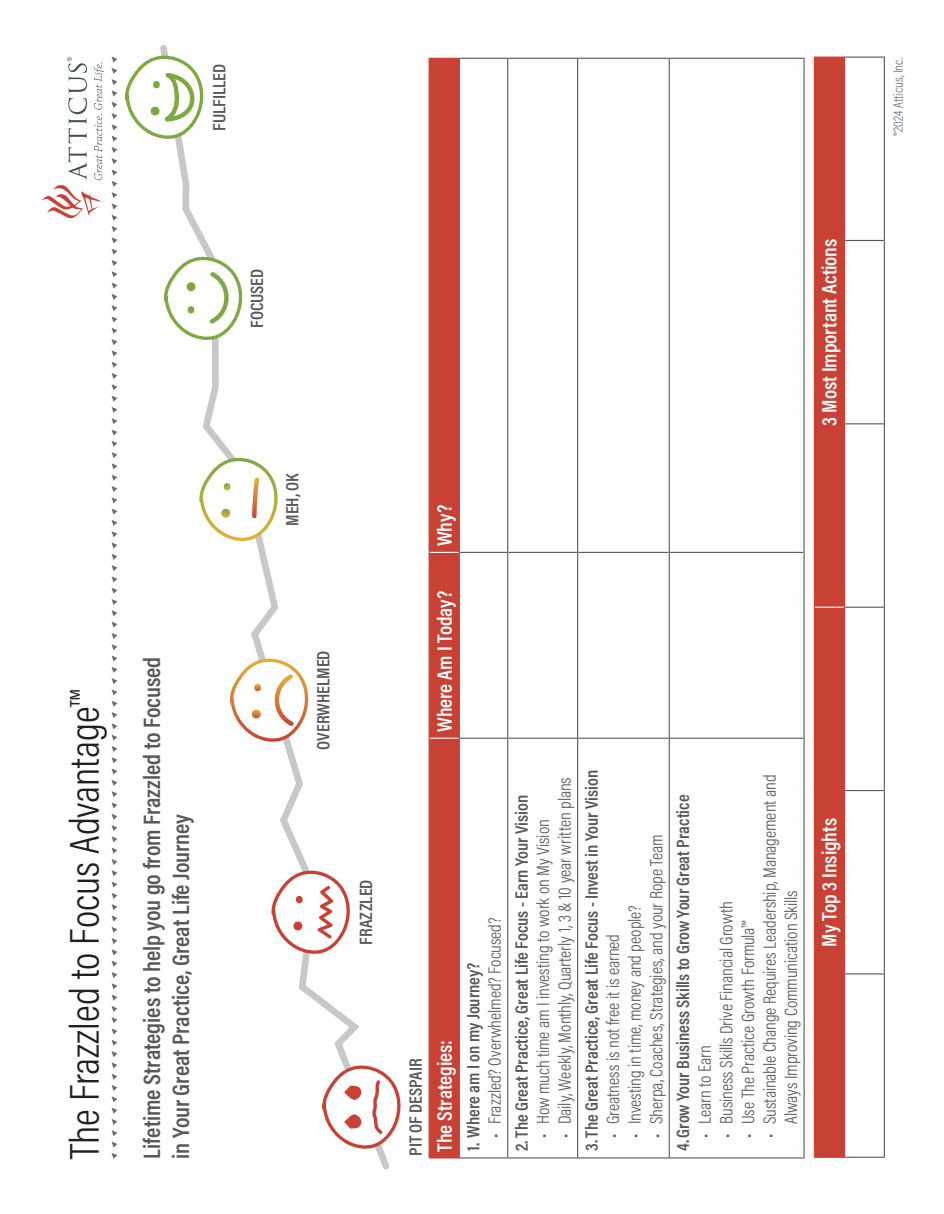
<style>
.page{position:relative;width:944px;height:1214px;background:#fff}
.page>*{position:absolute;margin:0;border:0;box-sizing:border-box;transform-origin:0 0}
.t1{font:300 42px "Acumin Pro Cond";color:#231f20}
.t2{font:600 24px/28.8px "Acumin Pro Cond";letter-spacing:-.005em;color:#57585a}
.t3{font:600 21px "Acumin Pro Cond";letter-spacing:-.005em;color:#fff}
.t4{font:300 18px/21.6px "Acumin Pro Cond";letter-spacing:-.005em;color:#57585a}
.t5{font:600 18px "Acumin Pro Cond";letter-spacing:-.005em;color:#57585a}
.t6{font:200 13.5px "Acumin Pro Cond";letter-spacing:.005em;color:#425159}
</style>
<div class="page">
<div style="left:814px;top:58px;width:30px;height:1098px;background:#c94035"></div>
<hr style="left:845px;top:1156px;width:38px;height:1px;background:#57585a">
<hr style="left:845px;top:973px;width:38px;height:1px;background:#57585a">
<hr style="left:845px;top:790px;width:38px;height:1px;background:#57585a">
<hr style="left:845px;top:606px;width:38px;height:2px;background:#57585a">
<hr style="left:845px;top:423px;width:38px;height:1px;background:#57585a">
<hr style="left:845px;top:240px;width:38px;height:1px;background:#57585a">
<hr style="left:845px;top:57px;width:38px;height:1px;background:#57585a">
<hr style="left:883px;top:974px;width:1px;height:183px;background:#57585a">
<hr style="left:883px;top:790px;width:1px;height:184px;background:#57585a">
<hr style="left:883px;top:607px;width:1px;height:183px;background:#57585a">
<hr style="left:883px;top:424px;width:1px;height:183px;background:#57585a">
<hr style="left:883px;top:240px;width:1px;height:184px;background:#57585a">
<hr style="left:883px;top:57px;width:1px;height:183px;background:#57585a">
<hr style="left:813px;top:974px;width:1px;height:183px;background:#c94035">
<hr style="left:814px;top:1156px;width:30px;height:1px;background:#c94035">
<hr style="left:813px;top:790px;width:1px;height:184px;background:#c94035">
<hr style="left:813px;top:607px;width:1px;height:183px;background:#c94035">
<hr style="left:813px;top:424px;width:1px;height:183px;background:#c94035">
<hr style="left:813px;top:240px;width:1px;height:184px;background:#c94035">
<hr style="left:813px;top:57px;width:1px;height:183px;background:#c94035">
<hr style="left:814px;top:57px;width:30px;height:1px;background:#c94035">
<hr style="left:844px;top:974px;width:1px;height:183px;background:#c94035">
<hr style="left:844px;top:790px;width:1px;height:184px;background:#c94035">
<hr style="left:844px;top:607px;width:1px;height:183px;background:#c94035">
<hr style="left:844px;top:424px;width:1px;height:183px;background:#c94035">
<hr style="left:844px;top:240px;width:1px;height:184px;background:#c94035">
<hr style="left:844px;top:57px;width:1px;height:183px;background:#c94035">
<hr style="left:814px;top:606px;width:30px;height:2px;background:#fff">
<svg style="left:160px;top:45px;width:230px;height:1125px"></svg>
<div style="left:429px;top:59px;width:30px;height:1098px;background:#c94035"></div>
<svg style="left:460px;top:738px;width:343px;height:419px"></svg>
<hr style="left:508px;top:1157px;width:69px;height:1px;background:#57585a">
<hr style="left:508px;top:737px;width:69px;height:1px;background:#57585a">
<hr style="left:577px;top:738px;width:1px;height:420px;background:#57585a">
<hr style="left:578px;top:1157px;width:90px;height:1px;background:#57585a">
<hr style="left:578px;top:737px;width:90px;height:1px;background:#57585a">
<hr style="left:668px;top:738px;width:1px;height:420px;background:#57585a">
<hr style="left:669px;top:1157px;width:134px;height:1px;background:#57585a">
<hr style="left:669px;top:737px;width:134px;height:1px;background:#57585a">
<hr style="left:803px;top:738px;width:1px;height:420px;background:#57585a">
<hr style="left:429px;top:1157px;width:30px;height:1px;background:#c94035">
<hr style="left:428px;top:738px;width:1px;height:420px;background:#c94035">
<hr style="left:428px;top:552px;width:1px;height:186px;background:#c94035">
<hr style="left:428px;top:58px;width:1px;height:494px;background:#c94035">
<hr style="left:429px;top:58px;width:30px;height:1px;background:#c94035">
<hr style="left:668px;top:552px;width:1px;height:186px;background:#57585a">
<hr style="left:668px;top:58px;width:1px;height:494px;background:#57585a">
<hr style="left:577px;top:552px;width:1px;height:186px;background:#57585a">
<hr style="left:577px;top:58px;width:1px;height:494px;background:#57585a">
<hr style="left:460px;top:1157px;width:47px;height:1px;background:#57585a">
<hr style="left:460px;top:737px;width:47px;height:1px;background:#57585a">
<hr style="left:507px;top:738px;width:1px;height:420px;background:#57585a">
<hr style="left:507px;top:552px;width:1px;height:186px;background:#57585a">
<hr style="left:507px;top:58px;width:1px;height:494px;background:#57585a">
<hr style="left:460px;top:552px;width:47px;height:1px;background:#57585a">
<hr style="left:508px;top:552px;width:69px;height:1px;background:#57585a">
<hr style="left:578px;top:552px;width:90px;height:1px;background:#57585a">
<hr style="left:669px;top:552px;width:134px;height:1px;background:#57585a">
<hr style="left:803px;top:552px;width:1px;height:186px;background:#57585a">
<hr style="left:669px;top:58px;width:134px;height:1px;background:#57585a">
<hr style="left:803px;top:58px;width:1px;height:494px;background:#57585a">
<hr style="left:429px;top:737px;width:30px;height:1px;background:#fff">
<hr style="left:429px;top:552px;width:30px;height:1px;background:#fff">
<hr style="left:459px;top:738px;width:1px;height:420px;background:#c94035">
<hr style="left:459px;top:552px;width:1px;height:186px;background:#c94035">
<hr style="left:459px;top:58px;width:1px;height:494px;background:#c94035">
<hr style="left:460px;top:58px;width:47px;height:1px;background:#57585a">
<hr style="left:508px;top:58px;width:69px;height:1px;background:#57585a">
<hr style="left:578px;top:58px;width:90px;height:1px;background:#57585a">
<svg style="left:229px;top:658px;width:82px;height:85px"></svg>
<svg style="left:199px;top:458px;width:81px;height:84px"></svg>
<svg style="left:163px;top:255px;width:82px;height:86px"></svg>
<svg style="left:125px;top:54px;width:81px;height:86px"></svg>
<svg style="left:271px;top:869px;width:82px;height:86px"></svg>
<svg style="left:322px;top:1063px;width:79px;height:87px"></svg>
<svg style="left:112px;top:633px;width:5px;height:28px"></svg>
<svg style="left:112px;top:215px;width:5px;height:28px"></svg>
<svg style="left:112px;top:938px;width:5px;height:28px"></svg>
<svg style="left:112px;top:520px;width:5px;height:28px"></svg>
<svg style="left:112px;top:136px;width:5px;height:73px"></svg>
<svg style="left:112px;top:56px;width:5px;height:40px"></svg>
<svg style="left:112px;top:1085px;width:5px;height:73px"></svg>
<svg style="left:112px;top:825px;width:5px;height:28px"></svg>
<svg style="left:112px;top:972px;width:5px;height:73px"></svg>
<svg style="left:112px;top:667px;width:5px;height:73px"></svg>
<svg style="left:112px;top:328px;width:5px;height:73px"></svg>
<svg style="left:112px;top:1051px;width:5px;height:28px"></svg>
<svg style="left:112px;top:746px;width:5px;height:73px"></svg>
<svg style="left:112px;top:407px;width:5px;height:28px"></svg>
<svg style="left:112px;top:859px;width:5px;height:73px"></svg>
<svg style="left:112px;top:554px;width:5px;height:73px"></svg>
<svg style="left:112px;top:249px;width:5px;height:73px"></svg>
<svg style="left:112px;top:441px;width:5px;height:73px"></svg>
<svg style="left:112px;top:102px;width:5px;height:28px"></svg>
<svg style="left:42px;top:57px;width:62px;height:161px"></svg>
<p class="t5" style="left:208px;top:131px;width:68px;rotate:-90deg">FULFILLED</p>
<h1 class="t1" style="left:58px;top:1158px;width:470px;rotate:-90deg">The Frazzled to Focus Advantage™</h1>
<h2 class="t2" style="left:137px;top:1158px;width:503px;rotate:-90deg">Lifetime Strategies to help you go from Frazzled to Focused in Your Great Practice, Great Life Journey</h2>
<p class="t5" style="left:245px;top:328px;width:61px;rotate:-90deg">FOCUSED</p>
<p class="t5" style="left:280px;top:526px;width:54px;rotate:-90deg">MEH, OK</p>
<p class="t5" style="left:311px;top:749px;width:100px;rotate:-90deg">OVERWHELMED</p>
<p class="t5" style="left:354px;top:944px;width:67px;rotate:-90deg">FRAZZLED</p>
<p class="t3" style="left:815px;top:425px;width:188px;rotate:-90deg">3 Most Important Actions</p>
<p class="t3" style="left:431px;top:546px;width:43px;rotate:-90deg">Why?</p>
<p class="t3" style="left:431px;top:732px;width:143px;rotate:-90deg">Where Am I Today?</p>
<p class="t5" style="left:404px;top:1155px;width:99px;rotate:-90deg">PIT OF DESPAIR</p>
<p class="t3" style="left:431px;top:1151px;width:113px;rotate:-90deg">The Strategies:</p>
<p class="t4" style="left:483px;top:1137px;width:222px;rotate:-90deg">• Frazzled? Overwhelmed? Focused?</p>
<p class="t5" style="left:461px;top:1151px;width:190px;rotate:-90deg">1. Where am I on my Journey?</p>
<p class="t4" style="left:553px;top:1137px;width:362px;rotate:-90deg">• Daily, Weekly, Monthly, Quarterly 1, 3 &amp; 10 year written plans</p>
<p class="t5" style="left:579px;top:1151px;width:382px;rotate:-90deg">3. The Great Practice, Great Life Focus - Invest in Your Vision</p>
<p class="t5" style="left:509px;top:1151px;width:357px;rotate:-90deg">2. The Great Practice, Great Life Focus - Earn Your Vision</p>
<p class="t4" style="left:532px;top:1137px;width:320px;rotate:-90deg">• How much time am I investing to work on My Vision</p>
<p class="t4" style="left:602px;top:1137px;width:205px;rotate:-90deg">• Greatness is not free it is earned</p>
<p class="t4" style="left:645px;top:1137px;width:304px;rotate:-90deg">• Sherpa, Coaches, Strategies, and your Rope Team</p>
<p class="t4" style="left:623px;top:1137px;width:233px;rotate:-90deg">• Investing in time, money and people?</p>
<p class="t5" style="left:671px;top:1151px;width:358px;rotate:-90deg">4. Grow Your Business Skills to Grow Your Great Practice</p>
<p class="t4" style="left:693px;top:1137px;width:94px;rotate:-90deg">• Learn to Earn</p>
<p class="t4" style="left:715px;top:1137px;width:238px;rotate:-90deg">• Business Skills Drive Financial Growth</p>
<p class="t4" style="left:736px;top:1137px;width:219px;rotate:-90deg">• Use The Practice Growth Formula™</p>
<p class="t4" style="left:758px;top:1124px;width:351px;text-indent:-14px;rotate:-90deg">• Sustainable Change Requires Leadership, Management and<br>Always Improving Communication Skills</p>
<p class="t3" style="left:815px;top:946px;width:130px;rotate:-90deg">My Top 3 Insights</p>
<p class="t6" style="left:889px;top:136px;width:80px;rotate:-90deg">®2024 Atticus, Inc.</p>
</div>
